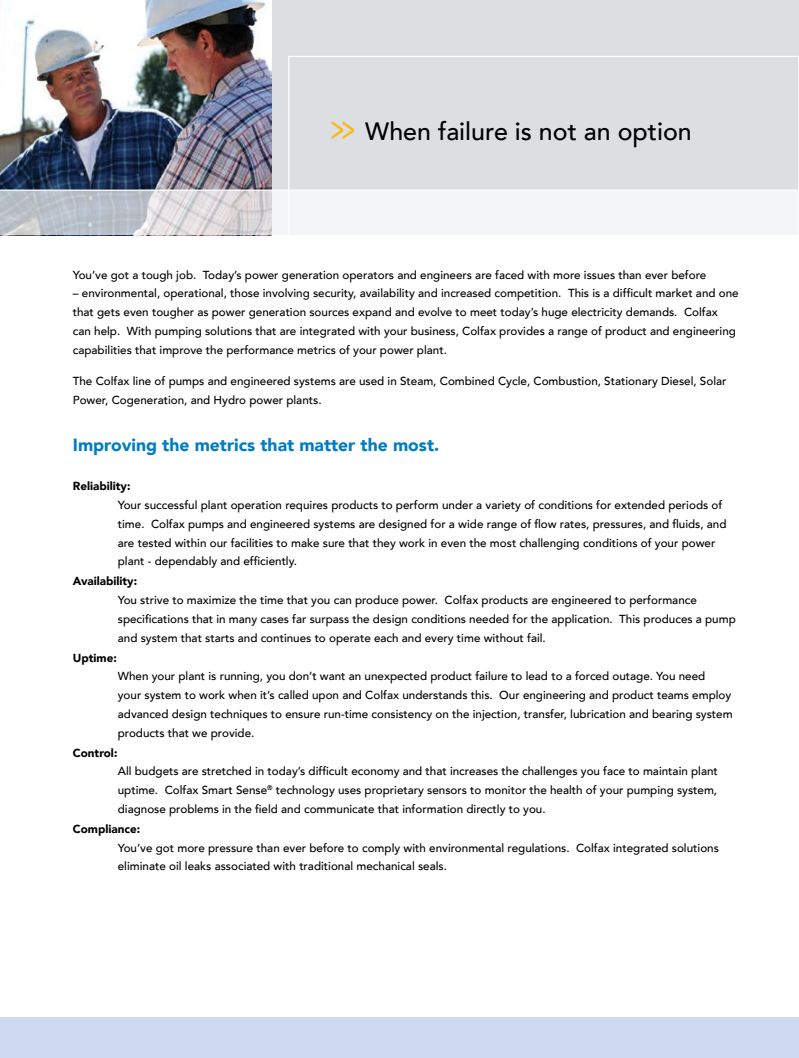
<style>
.page{position:relative;width:799px;height:1058px;background:#fff}
.page>*{position:absolute;margin:0;border:0;box-sizing:border-box;transform-origin:0 0}
.t1{font:500 25px "Avenir LT";color:#000}
.t2{font:900 17.5px "Avenir LT";color:#007cc2}
.t3{font:500 11.62px/18.8px "Avenir LT";color:#000}
.t4{font:900 11.62px "Avenir LT";color:#000}
.s1{font-weight:900}
</style>
<div class="page">
<div style="left:0;top:0;width:798px;height:234px;background:#dcdfe2"></div>
<div style="left:288px;top:56px;width:511px;height:180px;border:1px solid #fff"></div>
<img style="left:0;top:0;width:271px;height:189px">
<svg style="left:0;top:191px;width:799px;height:44px;fill:#f4f5f6"></svg>
<hr style="left:0;top:189px;width:799px;height:2px;background:#fff">
<div style="left:0;top:1017px;width:799px;height:40px;background:#cddaf0"></div>
<svg style="left:332px;top:121px;width:22px;height:18px"></svg>
<p class="t1" style="left:365px;top:117px;width:328px">When failure is not an option</p>
<p class="t3" style="left:73px;top:265px;width:635px">You’ve got a tough job. Today’s power generation operators and engineers are faced with more issues than ever before</p>
<p class="t3" style="left:73px;top:284px;width:667px">– environmental, operational, those involving security, availability and increased competition. This is a difficult market and one that gets even tougher as power generation sources expand and evolve to meet today’s huge electricity demands. Colfax can help. With pumping solutions that are integrated with your business, Colfax provides a range of product and engineering capabilities that improve the performance metrics of your power plant.</p>
<p class="t3" style="left:73px;top:372px;width:655px">The Colfax line of pumps and engineered systems are used in Steam, Combined Cycle, Combustion, Stationary Diesel, Solar<br>Power, Cogeneration, and Hydro power plants.</p>
<p class="t2" style="left:73px;top:434px;width:368px">Improving the metrics that matter the most.</p>
<p class="t3" style="left:118px;top:477px;width:610px;text-indent:-45px"><span class="s1">Reliability:<br></span>Your successful plant operation requires products to perform under a variety of conditions for extended periods of time. Colfax pumps and engineered systems are designed for a wide range of flow rates, pressures, and fluids, and are tested within our facilities to make sure that they work in even the most challenging conditions of your power plant - dependably and efficiently.</p>
<p class="t3" style="left:118px;top:572px;width:619px;text-indent:-45px"><span class="s1">Availability:<br></span>You strive to maximize the time that you can produce power. Colfax products are engineered to performance specifications that in many cases far surpass the design conditions needed for the application. This produces a pump and system that starts and continues to operate each and every time without fail.</p>
<p class="t4" style="left:73px;top:650px;width:46px">Uptime:</p>
<p class="t3" style="left:118px;top:667px;width:616px">When your plant is running, you don’t want an unexpected product failure to lead to a forced outage. You need<br>your system to work when it’s called upon and Colfax understands this. Our engineering and product teams employ advanced design techniques to ensure run-time consistency on the injection, transfer, lubrication and bearing system products that we provide.</p>
<p class="t4" style="left:73px;top:745px;width:46px">Control:</p>
<p class="t3" style="left:118px;top:762px;width:601px;text-align:justify">All budgets are stretched in today’s difficult economy and that increases the challenges you face to maintain plant uptime. Colfax Smart Sense<sup>®</sup> technology uses proprietary sensors to monitor the health of your pumping system, diagnose problems in the field and communicate that information directly to you.</p>
<p class="t3" style="left:118px;top:819px;width:602px;text-indent:-45px"><span class="s1">Compliance:<br></span>You’ve got more pressure than ever before to comply with environmental regulations. Colfax integrated solutions eliminate oil leaks associated with traditional mechanical seals.</p>
</div>
